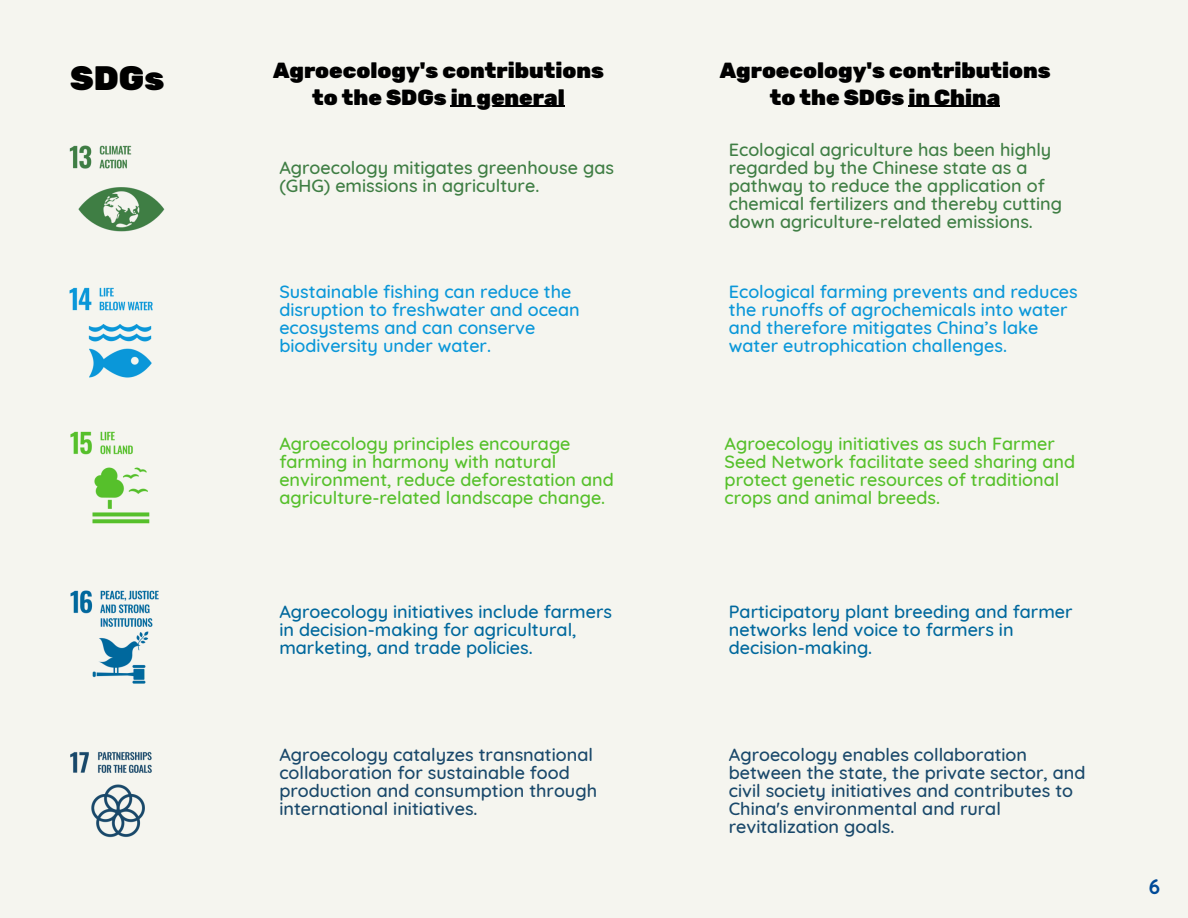
<style>
.page{position:relative;width:1188px;height:918px;background:#f5f5ef}
.page>*{position:absolute;margin:0;border:0;box-sizing:border-box;transform-origin:0 0}
.t1{font:900 33.75px "Rubik";color:#000}
.t2{font:900 21.75px/27px "Rubik";color:#000;text-align:center}
.t3{font:700 21px "Quicksand";color:#004a98}
.t4{font:500 18px/18px "Quicksand";color:#19486a}
.t5{font:500 18px/18px "Quicksand";color:#56c02b}
.t6{font:500 18px/18px "Quicksand";color:#0a97d9}
.t7{font:500 18px/18px "Quicksand";color:#3f7e44}
.t8{font:500 18px/18px "Quicksand";color:#00689d}
</style>
<div class="page">
<img style="left:69px;top:145px;width:96px;height:87px">
<img style="left:69px;top:287px;width:84px;height:91px">
<img style="left:70px;top:431px;width:80px;height:93px">
<img style="left:70px;top:590px;width:89px;height:94px">
<img style="left:70px;top:751px;width:82px;height:87px">
<hr style="left:451px;top:106px;width:114px;height:1px;background:#000">
<hr style="left:908px;top:106px;width:92px;height:1px;background:#000">
<h1 class="t1" style="left:70px;top:58px;width:95px">SDGs</h1>
<p class="t2" style="left:273px;top:57px;width:332px">Agroecology's contributions to the SDGs in general</p>
<p class="t2" style="left:720px;top:57px;width:332px">Agroecology's contributions to the SDGs in China</p>
<p class="t7" style="left:279px;top:158px;width:336px">Agroecology mitigates greenhouse gas (GHG) emissions in agriculture.</p>
<p class="t6" style="left:279px;top:282px;width:302px">Sustainable fishing can reduce the disruption to freshwater and ocean ecosystems and can conserve biodiversity under water.</p>
<p class="t5" style="left:279px;top:434px;width:336px">Agroecology principles encourage farming in harmony with natural environment, reduce deforestation and agriculture-related landscape change.</p>
<p class="t8" style="left:279px;top:603px;width:334px">Agroecology initiatives include farmers in decision-making for agricultural, marketing, and trade policies.</p>
<p class="t4" style="left:279px;top:745px;width:319px">Agroecology catalyzes transnational collaboration for sustainable food production and consumption through international initiatives.</p>
<p class="t7" style="left:729px;top:140px;width:335px">Ecological agriculture has been highly regarded by the Chinese state as a pathway to reduce the application of chemical fertilizers and thereby cutting down agriculture-related emissions.</p>
<p class="t6" style="left:729px;top:282px;width:350px">Ecological farming prevents and reduces the runoffs of agrochemicals into water and therefore mitigates China’s lake water eutrophication challenges.</p>
<p class="t5" style="left:725px;top:434px;width:352px">Agroecology initiatives as such Farmer Seed Network facilitate seed sharing and protect genetic resources of traditional crops and animal breeds.</p>
<p class="t8" style="left:729px;top:603px;width:345px">Participatory plant breeding and farmer networks lend voice to farmers in decision-making.</p>
<p class="t4" style="left:729px;top:745px;width:358px">Agroecology enables collaboration between the state, the private sector, and civil society initiatives and contributes to China's environmental and rural revitalization goals.</p>
<p class="t3" style="left:1149px;top:873px;width:13px">6</p>
</div>
